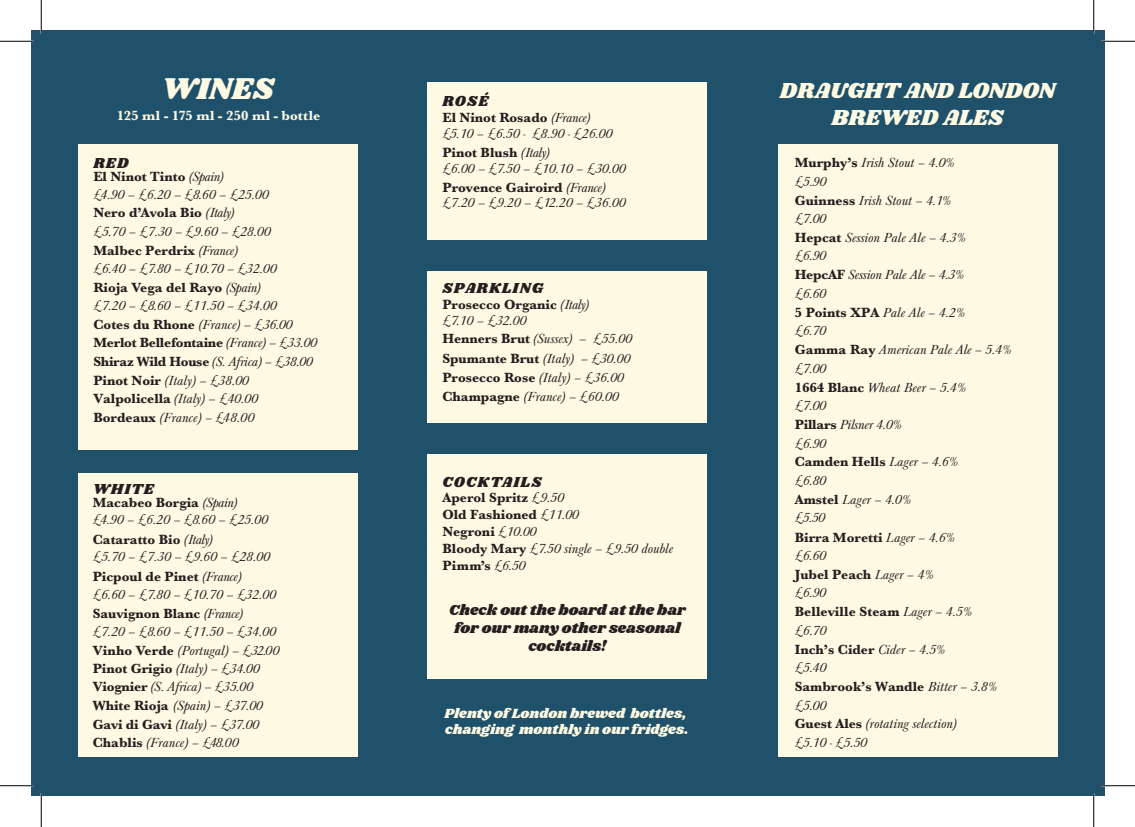
<style>
.page{position:relative;width:1135px;height:827px;background:#fff}
.page>*{position:absolute;margin:0;border:0;box-sizing:border-box;transform-origin:0 0}
.t1{font:31.25px "Shrikhand";letter-spacing:-.005em;color:#fdf9e2}
.t2{font:22.5px/27.1px "Shrikhand";letter-spacing:-.005em;color:#fdf9e2;text-align:center}
.t3{font:15px/18px "Shrikhand";letter-spacing:.005em;color:#231f20;text-align:center}
.t4{font:15px "Shrikhand";letter-spacing:.07em;color:#231f20}
.t5{font:15px "Shrikhand";letter-spacing:.075em;color:#231f20}
.t6{font:italic 13.75px/18.8px "Baskerville URW";color:#231f20}
.t7{font:700 expanded 13.75px/17.1px "Baskerville URW";color:#231f20}
.t8{font:italic 13.75px/18.9px "Baskerville URW";letter-spacing:-.02em;color:#231f20}
.t9{font:13.75px/16.5px "Shrikhand";letter-spacing:.005em;color:#fdf9e2}
.t10{font:700 13.75px "Baskerville";letter-spacing:.01em;color:#fdf9e2}
.s1{font-weight:700;font-style:normal;font-stretch:expanded}
.s2{font-weight:400;font-style:italic;font-stretch:normal}
</style>
<div class="page">
<div style="left:31px;top:31px;width:1073px;height:765px;background:#1f516b"></div>
<div style="left:79px;top:144px;width:279px;height:306px;background:#fdf9e2"></div>
<div style="left:79px;top:473px;width:279px;height:283px;background:#fdf9e2"></div>
<div style="left:428px;top:82px;width:279px;height:158px;background:#fdf9e2"></div>
<div style="left:428px;top:271px;width:279px;height:152px;background:#fdf9e2"></div>
<div style="left:428px;top:454px;width:279px;height:225px;background:#fdf9e2"></div>
<div style="left:779px;top:145px;width:279px;height:611px;background:#fdf9e2"></div>
<hr style="left:0;top:40px;width:34px;height:2px;background:#fff">
<hr style="left:1101px;top:40px;width:34px;height:2px;background:#fff">
<hr style="left:40px;top:0;width:2px;height:34px;background:#fff">
<hr style="left:40px;top:793px;width:2px;height:34px;background:#fff">
<hr style="left:0;top:41px;width:34px;height:1px;background:#000">
<hr style="left:1101px;top:41px;width:34px;height:1px;background:#000">
<hr style="left:0;top:785px;width:34px;height:1px;background:#000">
<hr style="left:1101px;top:785px;width:34px;height:1px;background:#000">
<hr style="left:41px;top:0;width:1px;height:34px;background:#000">
<hr style="left:41px;top:793px;width:1px;height:34px;background:#000">
<hr style="left:1093px;top:0;width:1px;height:34px;background:#000">
<hr style="left:1093px;top:793px;width:1px;height:34px;background:#000">
<h1 class="t1" style="left:161px;top:67px;width:115px">WINES</h1>
<p class="t10" style="left:117px;top:106px;width:205px">125 ml - 175 ml - 250 ml - bottle</p>
<p class="t3" style="left:93px;top:154px;width:37px">RED</p>
<p class="t6" style="left:93px;top:167px;width:179px"><span class="s1">El Ninot Tinto</span> (Spain)<br>£4.90 – £6.20 – £8.60 – £25.00<br><span class="s1">Nero d’Avola Bio</span> (Italy)<br>£5.70 – £7.30 – £9.60 – £28.00<br><span class="s1">Malbec Perdrix</span> (France)</p>
<p class="t6" style="left:93px;top:259px;width:185px;line-height:19.2px">£6.40 – £7.80 – £10.70 – £32.00<br><span class="s1">Rioja Vega del Rayo</span> (Spain)</p>
<p class="t6" style="left:93px;top:296px;width:201px;line-height:19.2px">£7.20 – £8.60 – £11.50 – £34.00<br><span class="s1">Cotes du Rhone</span> (France) – £36.00</p>
<p class="t8" style="left:93px;top:333px;width:225px"><span class="s1">Merlot Bellefontaine</span> (France) – £33.00<br><span class="s1">Shiraz Wild House</span> (S. Africa) – £38.00<br><span class="s1">Pinot Noir</span> (Italy) – £38.00</p>
<p class="t6" style="left:93px;top:389px;width:166px;line-height:19.2px"><span class="s1">Valpolicella</span> (Italy) – £40.00<br><span class="s1">Bordeaux</span> (France) – £48.00</p>
<p class="t3" style="left:93px;top:480px;width:63px">WHITE</p>
<p class="t6" style="left:93px;top:493px;width:177px;line-height:17.8px"><span class="s1">Macabeo Borgia</span> (Spain) £4.90 – £6.20 – £8.60 – £25.00</p>
<p class="t6" style="left:93px;top:530px;width:179px;line-height:17.8px"><span class="s1">Cataratto Bio</span> (Italy)<br>£5.70 – £7.30 – £9.60 – £28.00</p>
<p class="t6" style="left:93px;top:567px;width:188px"><span class="s1">Picpoul de Pinet</span> (France)<br>£6.60 – £7.80 – £10.70 – £32.00<br><span class="s1">Sauvignon Blanc</span> (France)<br>£7.20 – £8.60 – £11.50 – £34.00<br><span class="s1">Vinho Verde</span> (Portugal) – £32.00<br><span class="s1">Pinot Grigio</span> (Italy) – £34.00<br><span class="s1">Viognier</span> (S. Africa) – £35.00<br><span class="s1">White Rioja</span> (Spain) – £37.00<br><span class="s1">Gavi di Gavi</span> (Italy) – £37.00<br><span class="s1">Chablis</span> (France) – £48.00</p>
<p class="t3" style="left:442px;top:93px;width:48px">ROSÉ</p>
<p class="t6" style="left:442px;top:110px;width:171px;line-height:15.8px"><span class="s1">El Ninot Rosado</span> (France) £5.10 – £6.50 - £8.90 - £26.00</p>
<p class="t6" style="left:442px;top:145px;width:185px;line-height:15.8px"><span class="s1">Pinot Blush</span> (Italy)<br>£6.00 – £7.50 – £10.10 – £30.00</p>
<p class="t6" style="left:442px;top:181px;width:185px;line-height:15.1px"><span class="s1">Provence Gairoird</span> (France) £7.20 – £9.20 – £12.20 – £36.00</p>
<p class="t4" style="left:442px;top:278px;width:102px">SPARKLING</p>
<p class="t6" style="left:442px;top:296px;width:148px;line-height:16.5px"><span class="s1">Prosecco Organic</span> (Italy) £7.10 – £32.00</p>
<p class="t6" style="left:442px;top:329px;width:191px;line-height:19.2px"><span class="s1">Henners Brut</span> (Sussex) – £55.00<br><span class="s1">Spumante Brut</span> (Italy) – £30.00<br><span class="s1">Prosecco Rose</span> (Italy) – £36.00<br><span class="s1">Champagne</span> (France) – £60.00</p>
<p class="t5" style="left:442px;top:471px;width:101px">COCKTAILS</p>
<p class="t7" style="left:442px;top:489px;width:232px">Aperol Spritz <span class="s2">£9.50<br></span>Old Fashioned <span class="s2">£11.00<br></span>Negroni <span class="s2">£10.00<br></span>Bloody Mary <span class="s2">£7.50 single – £9.50 double<br></span>Pimm’s <span class="s2">£6.50</span></p>
<p class="t3" style="left:449px;top:601px;width:238px">Check out the board at the bar for our many other seasonal cocktails!</p>
<p class="t9" style="left:444px;top:705px;width:245px">Plenty of London brewed bottles, changing monthly in our fridges.</p>
<h2 class="t2" style="left:780px;top:78px;width:277px">DRAUGHT AND LONDON<br>BREWED ALES</h2>
<p class="t6" style="left:795px;top:154px;width:218px"><span class="s1">Murphy’s</span> Irish Stout – 4.0%<br>£5.90<br><span class="s1">Guinness</span> Irish Stout – 4.1%<br>£7.00<br><span class="s1">Hepcat</span> Session Pale Ale – 4.3%<br>£6.90<br><span class="s1">HepcAF</span> Session Pale Ale – 4.3%<br>£6.60<br><span class="s1">5 Points XPA</span> Pale Ale – 4.2%<br>£6.70<br><span class="s1">Gamma Ray</span> American Pale Ale – 5.4% £7.00<br><span class="s1">1664 Blanc</span> Wheat Beer – 5.4%<br>£7.00<br><span class="s1">Pillars</span> Pilsner 4.0%<br>£6.90<br><span class="s1">Camden Hells</span> Lager – 4.6%<br>£6.80<br><span class="s1">Amstel</span> Lager – 4.0%<br>£5.50<br><span class="s1">Birra Moretti</span> Lager – 4.6%<br>£6.60<br><span class="s1">Jubel Peach</span> Lager – 4%<br>£6.90<br><span class="s1">Belleville Steam</span> Lager – 4.5%<br>£6.70<br><span class="s1">Inch’s Cider</span> Cider – 4.5%<br>£5.40<br><span class="s1">Sambrook’s Wandle</span> Bitter – 3.8% £5.00<br><span class="s1">Guest Ales</span> (rotating selection)<br>£5.10 - £5.50</p>
</div>
